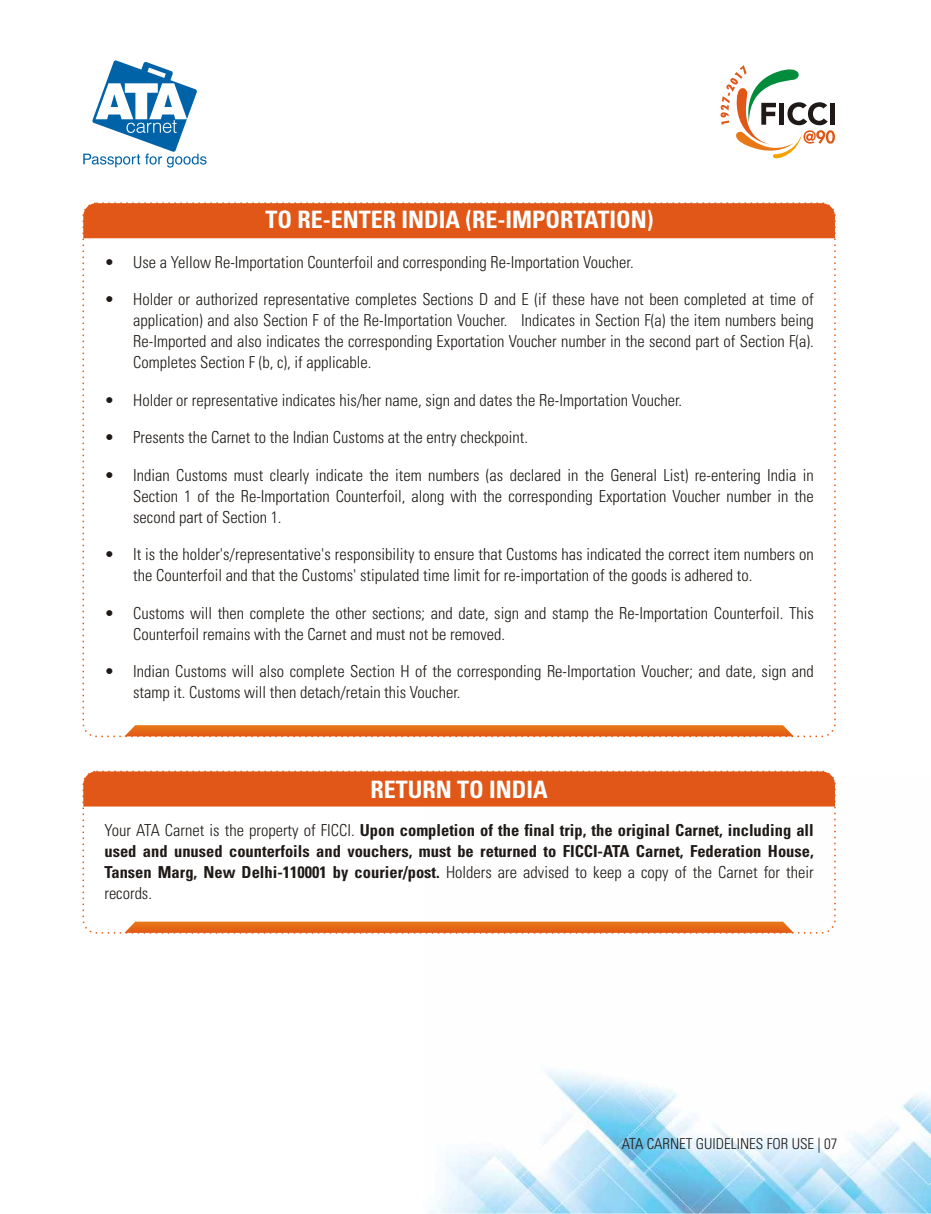
<style>
.page{position:relative;width:931px;height:1214px;background:#fff}
.page>*{position:absolute;margin:0;border:0;box-sizing:border-box;transform-origin:0 0}
.t1{font:300 condensed 24px "Univers";color:#fff}
.t2{font:300 condensed 16.5px/21px "Univers";color:#1f1a17}
.t3{font:300 condensed 16.5px/21px "Univers";color:#1f1a17;text-align:justify}
.t4{font:300 condensed 15px "Univers";color:#1f1a17}
.s1{font-style:inherit}
</style>
<div class="page">
<img style="left:423px;top:782px;width:508px;height:431px">
<div style="left:83px;top:203px;width:752px;height:35px;background:#e05717"></div>
<svg style="left:125px;top:725px;width:669px;height:11px;background:#e56d1e"></svg>
<svg style="left:720px;top:65px;width:115px;height:94px"></svg>
<div style="left:83px;top:771px;width:752px;height:35px;background:#e05717"></div>
<svg style="left:125px;top:921px;width:669px;height:11px;background:#e67527"></svg>
<svg style="left:83px;top:60px;width:123px;height:108px"></svg>
<h1 class="t1" style="left:265px;top:205px;width:389px">TO RE-ENTER INDIA (RE-IMPORTATION)</h1>
<p class="t2" style="left:104px;top:251px;width:531px">• Use a Yellow Re-Importation Counterfoil and corresponding Re-Importation Voucher.</p>
<p class="t2" style="left:133px;top:289px;width:682px;text-align:justify;text-indent:-29px">• Holder or authorized representative completes Sections D and E (if these have not been completed at time of application) and also Section F of the Re-Importation Voucher. Indicates in Section F(a) the item numbers being Re-Imported and also indicates the corresponding Exportation Voucher number in the second part of Section F(a).<br>Completes Section F (b, c), if applicable.</p>
<p class="t2" style="left:104px;top:389px;width:579px">• Holder or representative indicates his/her name, sign and dates the Re-Importation Voucher.</p>
<p class="t2" style="left:104px;top:427px;width:425px">• Presents the Carnet to the Indian Customs at the entry checkpoint.</p>
<p class="t2" style="left:133px;top:464px;width:682px;text-align:justify;text-indent:-29px">• Indian Customs must clearly indicate the item numbers (as declared in the General List) re-entering India in Section 1 of the Re-Importation Counterfoil, along with the corresponding Exportation Voucher number in the second part of Section 1.</p>
<p class="t2" style="left:133px;top:544px;width:682px;text-indent:-29px">• It is the holder's/representative's responsibility to ensure that Customs has indicated the correct item numbers on the Counterfoil and that the Customs' stipulated time limit for re-importation of the goods is adhered to.</p>
<p class="t2" style="left:133px;top:602px;width:682px;text-indent:-29px">• Customs will then complete the other sections; and date, sign and stamp the Re-Importation Counterfoil. This<br>Counterfoil remains with the Carnet and must not be removed.</p>
<p class="t2" style="left:133px;top:661px;width:682px;text-indent:-29px">• Indian Customs will also complete Section H of the corresponding Re-Importation Voucher; and date, sign and stamp it. Customs will then detach/retain this Voucher.</p>
<h1 class="t1" style="left:370px;top:774px;width:179px">RETURN TO INDIA</h1>
<p class="t3" style="left:104px;top:819px;width:711px"><span class="s1">Your ATA Carnet is the property of FICCI.</span> Upon completion of the final trip, the original Carnet, including all used and unused counterfoils and vouchers, must be returned to FICCI-ATA Carnet, Federation House, Tansen Marg, New Delhi-110001 by courier/post. <span class="s1">Holders are advised to keep a copy of the Carnet for their records.</span></p>
<p class="t4" style="left:622px;top:1134px;width:217px">ATA CARNET GUIDELINES FOR USE | 07</p>
</div>
